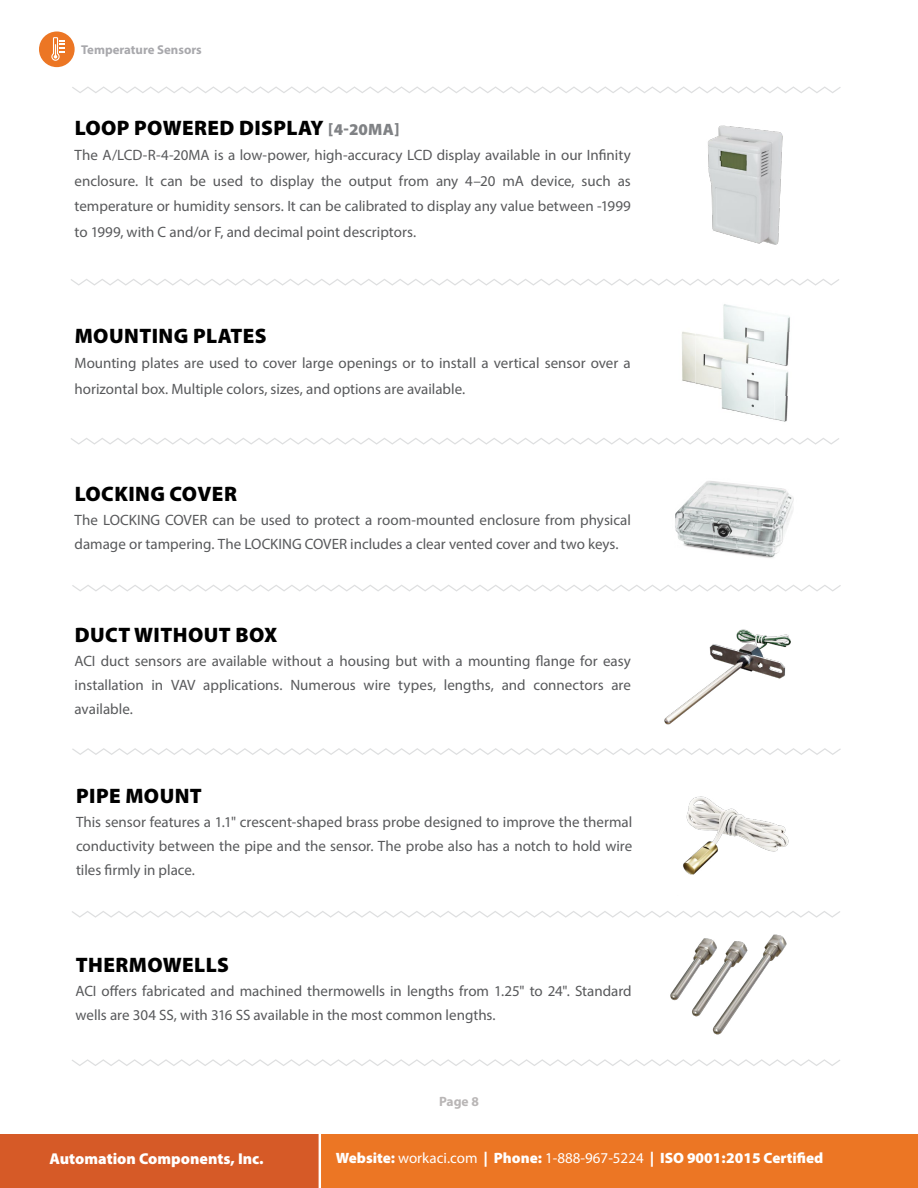
<style>
.page{position:relative;width:918px;height:1188px;background:#fff}
.page>*{position:absolute;margin:0;border:0;box-sizing:border-box;transform-origin:0 0}
.t1{font:900 21px "Myriad Pro";letter-spacing:.02em;color:#000}
.t2{font:900 15.75px "Myriad Pro";color:#fff}
.t3{font:15px/24px "Myriad Pro";color:#58595b;text-align:justify}
.t4{font:900 15px "Myriad Pro";color:#fff}
.t5{font:700 13.5px "Myriad Pro";color:#b9b6b6}
.t6{font:700 12.75px "Myriad Pro";color:#a8a8ac}
.s1{font-size:16.5px;color:#808285}
.s2{font-weight:400}
</style>
<div class="page">
<div style="left:0;top:1134px;width:321px;height:54px;background:#d65a27"></div>
<div style="left:321px;top:1134px;width:597px;height:54px;background:#ec7624"></div>
<hr style="left:319px;top:1134px;width:2px;height:54px;background:#fff">
<img style="left:724px;top:304px;width:66px;height:28px">
<img style="left:682px;top:331px;width:13px;height:52px">
<img style="left:723px;top:305px;width:52px;height:27px">
<img style="left:775px;top:396px;width:13px;height:26px">
<img style="left:775px;top:332px;width:15px;height:64px">
<img style="left:695px;top:332px;width:80px;height:88px">
<svg style="left:72px;top:86px;width:769px;height:7px"></svg>
<svg style="left:71px;top:279px;width:768px;height:7px"></svg>
<svg style="left:71px;top:438px;width:768px;height:7px"></svg>
<svg style="left:72px;top:585px;width:769px;height:7px"></svg>
<svg style="left:72px;top:748px;width:769px;height:7px"></svg>
<svg style="left:675px;top:481px;width:119px;height:73px"></svg>
<img style="left:682px;top:544px;width:93px;height:14px">
<svg style="left:72px;top:1059px;width:768px;height:7px"></svg>
<svg style="left:72px;top:911px;width:768px;height:7px"></svg>
<img style="left:708px;top:125px;width:75px;height:120px">
<img style="left:683px;top:796px;width:106px;height:79px">
<img style="left:664px;top:629px;width:127px;height:96px">
<img style="left:670px;top:938px;width:40px;height:63px">
<img style="left:689px;top:941px;width:21px;height:76px">
<img style="left:710px;top:934px;width:77px;height:101px">
<div style="left:39px;top:32px;width:36px;height:35px;background:#ec7624;border-radius:50%"></div>
<svg style="left:51px;top:37px;width:14px;height:24px"></svg>
<p class="t6" style="left:81px;top:41px;width:122px">Temperature Sensors</p>
<h1 class="t1" style="left:75px;top:113px;width:326px">LOOP POWERED DISPLAY <span class="s1">[4-20MA]</span></h1>
<p class="t3" style="left:75px;top:142px;width:558px;line-height:25.5px">The A/LCD-R-4-20MA is a low-power, high-accuracy LCD display available in our Infinity enclosure. It can be used to display the output from any 4–20 mA device, such as temperature or humidity sensors. It can be calibrated to display any value between -1999 to 1999, with C and/or F, and decimal point descriptors.</p>
<h1 class="t1" style="left:75px;top:322px;width:193px">MOUNTING PLATES</h1>
<p class="t3" style="left:75px;top:350px;width:558px;line-height:25.5px">Mounting plates are used to cover large openings or to install a vertical sensor over a horizontal box. Multiple colors, sizes, and options are available.</p>
<h1 class="t1" style="left:75px;top:480px;width:164px">LOCKING COVER</h1>
<p class="t3" style="left:75px;top:508px;width:558px">The LOCKING COVER can be used to protect a room-mounted enclosure from physical damage or tampering. The LOCKING COVER includes a clear vented cover and two keys.</p>
<h1 class="t1" style="left:75px;top:621px;width:204px">DUCT WITHOUT BOX</h1>
<p class="t3" style="left:75px;top:649px;width:558px">ACI duct sensors are available without a housing but with a mounting flange for easy installation in VAV applications. Numerous wire types, lengths, and connectors are available.</p>
<h1 class="t1" style="left:76px;top:782px;width:127px">PIPE MOUNT</h1>
<p class="t3" style="left:76px;top:809px;width:558px">This sensor features a 1.1" crescent-shaped brass probe designed to improve the thermal conductivity between the pipe and the sensor. The probe also has a notch to hold wire tiles firmly in place.</p>
<h1 class="t1" style="left:76px;top:951px;width:155px">THERMOWELLS</h1>
<p class="t3" style="left:76px;top:979px;width:558px">ACI offers fabricated and machined thermowells in lengths from 1.25" to 24". Standard wells are 304 SS, with 316 SS available in the most common lengths.</p>
<p class="t5" style="left:439px;top:1092px;width:41px">Page 8</p>
<p class="t2" style="left:49px;top:1148px;width:216px">Automation Components, Inc.</p>
<p class="t4" style="left:336px;top:1148px;width:489px">Website: <span class="s2">workaci.com</span> | Phone: <span class="s2">1-888-967-5224</span> | ISO 9001:2015 Certified</p>
</div>
